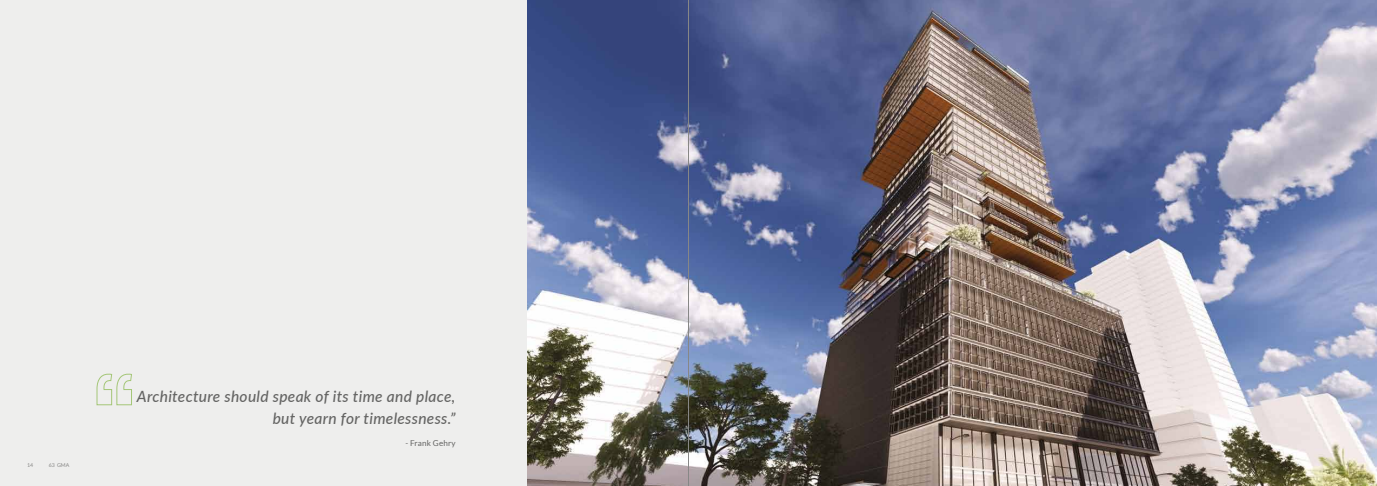
<style>
.page{position:relative;width:1377px;height:486px;background:#fff}
.page>*{position:absolute;margin:0;border:0;box-sizing:border-box;transform-origin:0 0}
.t1{font:italic 500 15.52px/21.6px "Lato";letter-spacing:.02em;color:#646463;text-align:right}
.t2{font:8.1px "Lato";letter-spacing:.02em;color:#646463}
.t3{font:5.25px "Lato";letter-spacing:.01em;color:#878786}
</style>
<div class="page">
<div style="left:0;top:0;width:688px;height:486px;background:#eeeeed"></div>
<img style="left:528px;top:0;width:849px;height:486px">
<svg style="left:96px;top:374px;width:36px;height:31px"></svg>
<hr style="left:688px;top:0;width:1px;height:486px;background:#878786">
<p class="t3" style="left:27px;top:462px;width:8px">14</p>
<p class="t3" style="left:49px;top:462px;width:22px">63 GMA</p>
<p class="t1" style="left:137px;top:385px;width:320px">Architecture should speak of its time and place, but yearn for timelessness.”</p>
<p class="t2" style="left:405px;top:438px;width:52px">- Frank Gehry</p>
</div>
